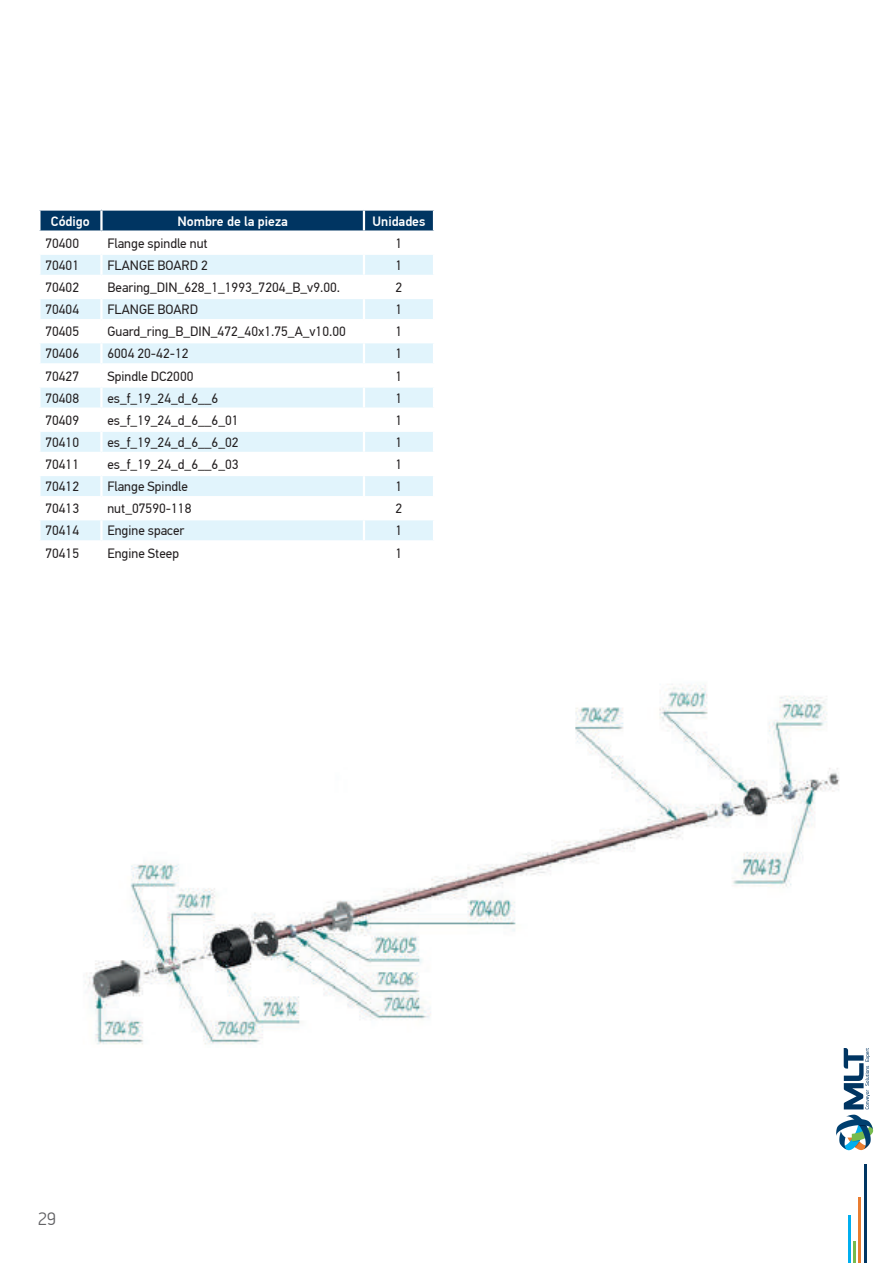
<style>
.page{position:relative;width:893px;height:1263px;background:#fff}
.page>*{position:absolute;margin:0;border:0;box-sizing:border-box;transform-origin:0 0}
.t1{font:300 18px "PF Din Display Pro";color:#636366}
.t2{font:13.5px "PF Din Text Pro";color:#231f20}
.t3{font:500 13.5px "PF Din Text Pro";color:#fff}
</style>
<div class="page">
<hr style="left:848px;top:1216px;width:2px;height:47px;background:#00aeef">
<hr style="left:864px;top:1165px;width:3px;height:98px;background:#003562">
<hr style="left:859px;top:1197px;width:2px;height:66px;background:#e97d30">
<hr style="left:853px;top:1242px;width:3px;height:21px;background:#76ba4e">
<svg style="left:836px;top:1115px;width:37px;height:35px"></svg>
<svg style="left:844px;top:1048px;width:26px;height:61px"></svg>
<img style="left:84px;top:684px;width:756px;height:361px">
<div style="left:41px;top:255px;width:392px;height:20px;background:#e1f4fc"></div>
<div style="left:41px;top:299px;width:392px;height:20px;background:#e1f4fc"></div>
<div style="left:41px;top:343px;width:392px;height:20px;background:#e1f4fc"></div>
<div style="left:41px;top:432px;width:392px;height:20px;background:#e1f4fc"></div>
<div style="left:41px;top:476px;width:392px;height:20px;background:#e1f4fc"></div>
<div style="left:41px;top:520px;width:392px;height:20px;background:#e1f4fc"></div>
<svg style="left:39px;top:209px;width:395px;height:21px;background:#174770"></svg>
<hr style="left:100px;top:255px;width:3px;height:20px;background:#fff">
<hr style="left:363px;top:255px;width:2px;height:20px;background:#fff">
<hr style="left:100px;top:299px;width:3px;height:20px;background:#fff">
<hr style="left:363px;top:299px;width:2px;height:20px;background:#fff">
<hr style="left:100px;top:343px;width:3px;height:20px;background:#fff">
<hr style="left:363px;top:343px;width:2px;height:20px;background:#fff">
<div style="left:40px;top:387px;width:393px;height:20px;background:#e1f4fc"></div>
<hr style="left:100px;top:432px;width:3px;height:20px;background:#fff">
<hr style="left:363px;top:432px;width:2px;height:20px;background:#fff">
<hr style="left:100px;top:476px;width:3px;height:20px;background:#fff">
<hr style="left:363px;top:476px;width:2px;height:20px;background:#fff">
<hr style="left:100px;top:520px;width:3px;height:20px;background:#fff">
<hr style="left:363px;top:520px;width:2px;height:20px;background:#fff">
<p class="t3" style="left:51px;top:213px;width:40px">Código</p>
<p class="t3" style="left:177px;top:213px;width:112px">Nombre de la pieza</p>
<p class="t3" style="left:373px;top:213px;width:54px">Unidades</p>
<p class="t2" style="left:45px;top:235px;width:35px">70400</p>
<p class="t2" style="left:107px;top:235px;width:102px">Flange spindle nut</p>
<p class="t2" style="left:396px;top:235px;width:8px">1</p>
<p class="t2" style="left:45px;top:257px;width:35px">70401</p>
<p class="t2" style="left:107px;top:257px;width:102px">FLANGE BOARD 2</p>
<p class="t2" style="left:396px;top:257px;width:8px">1</p>
<p class="t2" style="left:45px;top:279px;width:35px">70402</p>
<p class="t2" style="left:107px;top:279px;width:234px">Bearing_DIN_628_1_1993_7204_B_v9.00.</p>
<p class="t2" style="left:396px;top:279px;width:8px">2</p>
<p class="t2" style="left:45px;top:302px;width:35px">70404</p>
<p class="t2" style="left:107px;top:302px;width:92px">FLANGE BOARD</p>
<p class="t2" style="left:396px;top:302px;width:8px">1</p>
<p class="t2" style="left:45px;top:324px;width:35px">70405</p>
<p class="t2" style="left:107px;top:324px;width:240px">Guard_ring_B_DIN_472_40x1.75_A_v10.00</p>
<p class="t2" style="left:396px;top:324px;width:8px">1</p>
<p class="t2" style="left:45px;top:346px;width:35px">70406</p>
<p class="t2" style="left:107px;top:346px;width:83px">6004 20-42-12</p>
<p class="t2" style="left:396px;top:346px;width:8px">1</p>
<p class="t2" style="left:45px;top:368px;width:35px">70427</p>
<p class="t2" style="left:107px;top:368px;width:88px">Spindle DC2000</p>
<p class="t2" style="left:396px;top:368px;width:8px">1</p>
<p class="t2" style="left:45px;top:390px;width:35px">70408</p>
<p class="t2" style="left:107px;top:390px;width:112px">es_f_19_24_d_6__6</p>
<p class="t2" style="left:396px;top:390px;width:8px">1</p>
<p class="t2" style="left:45px;top:412px;width:35px">70409</p>
<p class="t2" style="left:107px;top:412px;width:133px">es_f_19_24_d_6__6_01</p>
<p class="t2" style="left:396px;top:412px;width:8px">1</p>
<p class="t2" style="left:45px;top:434px;width:35px">70410</p>
<p class="t2" style="left:107px;top:434px;width:133px">es_f_19_24_d_6__6_02</p>
<p class="t2" style="left:396px;top:434px;width:8px">1</p>
<p class="t2" style="left:45px;top:456px;width:35px">70411</p>
<p class="t2" style="left:107px;top:456px;width:133px">es_f_19_24_d_6__6_03</p>
<p class="t2" style="left:396px;top:456px;width:8px">1</p>
<p class="t2" style="left:45px;top:479px;width:35px">70412</p>
<p class="t2" style="left:107px;top:479px;width:82px">Flange Spindle</p>
<p class="t2" style="left:396px;top:479px;width:8px">1</p>
<p class="t2" style="left:45px;top:501px;width:35px">70413</p>
<p class="t2" style="left:107px;top:501px;width:85px">nut_07590-118</p>
<p class="t2" style="left:396px;top:501px;width:8px">2</p>
<p class="t2" style="left:45px;top:523px;width:35px">70414</p>
<p class="t2" style="left:107px;top:523px;width:79px">Engine spacer</p>
<p class="t2" style="left:396px;top:523px;width:8px">1</p>
<p class="t2" style="left:45px;top:545px;width:35px">70415</p>
<p class="t2" style="left:107px;top:545px;width:73px">Engine Steep</p>
<p class="t2" style="left:396px;top:545px;width:8px">1</p>
<h1 class="t1" style="left:38px;top:1208px;width:19px">29</h1>
</div>
